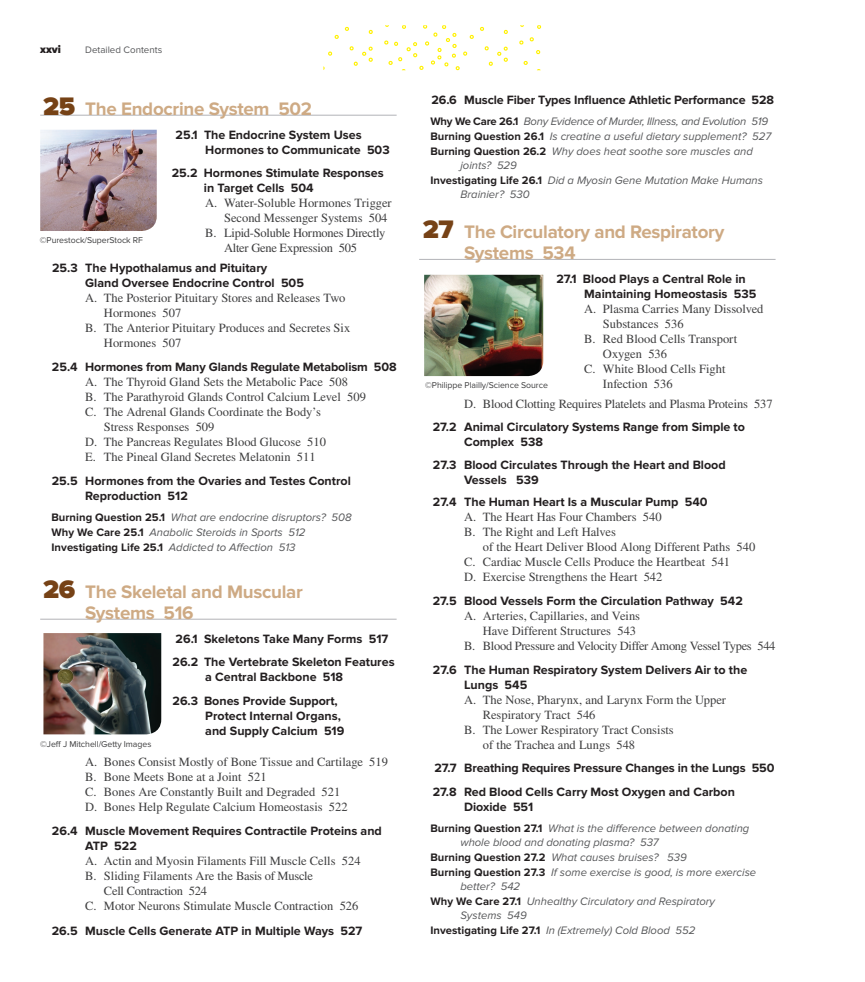
<style>
.page{position:relative;width:865px;height:982px;background:#fff}
.page>*{position:absolute;margin:0;border:0;box-sizing:border-box;transform-origin:0 0}
.fto_tx_ch_tt{font:700 18.75px/20.6px "Proxima Nova";letter-spacing:-.015em;color:#ceaa84}
.fto_tx_hb{font:12.5px/15px "STIX Math Jax Main";color:#3e3e3f}
.fto_tx_ha{font:700 12.5px/15px "Proxima Nova";color:#231f20}
.fto_tx_ha_first{font:700 12.5px/15px "Proxima Nova";color:#231f20}
.fto_tx_hb_indent{font:12.5px/15px "STIX Math Jax Main";color:#3e3e3f}
.fto_tx_hb-2{font:12.5px/15px "STIX Math Jax Main";letter-spacing:-.02em;color:#3e3e3f}
.fto_tx_hb_indent-2{font:12.5px/15px "STIX Math Jax Main";letter-spacing:-.02em;color:#3e3e3f}
.fto_tx_hb-3{font:12.5px "STIX Math Jax Main";letter-spacing:-.025em;color:#3e3e3f}
.fto_tx_box_st{font:italic 11.25px/13.8px "Proxima Nova";color:#57585a}
.fto_tx_box_st_after{font:italic 11.25px/13.8px "Proxima Nova";color:#57585a}
.fto_tx_box_st_after-2{font:italic 11.25px "Proxima Nova";letter-spacing:-.02em;color:#57585a}
.t1{font:900 11.25px "Proxima Nova";color:#231f20}
.t2{font:9.75px "Proxima Nova";color:#57585a}
.bch_fgcr{font:8.75px "Proxima Nova";letter-spacing:-.005em;color:#3e3e3f}
.s1{font-weight:900;font-size:26.25px;color:#764216}
.s2{font-weight:700;font-style:normal;color:#231f20}
</style>
<div class="page">
<hr style="left:40px;top:115px;width:356px;height:1px;background:#b2b3b7">
<hr style="left:40px;top:619px;width:356px;height:1px;background:#b2b3b7">
<img style="left:40px;top:130px;width:117px;height:101px">
<img style="left:43px;top:633px;width:118px;height:101px">
<hr style="left:419px;top:259px;width:356px;height:1px;background:#b2b3b7">
<img style="left:424px;top:275px;width:119px;height:101px">
<svg style="left:349px;top:46px;width:24px;height:20px"></svg>
<svg style="left:369px;top:30px;width:4px;height:4px"></svg>
<svg style="left:328px;top:51px;width:4px;height:5px"></svg>
<svg style="left:334px;top:35px;width:5px;height:4px"></svg>
<svg style="left:345px;top:27px;width:4px;height:4px"></svg>
<svg style="left:484px;top:46px;width:24px;height:20px"></svg>
<svg style="left:504px;top:30px;width:4px;height:4px"></svg>
<svg style="left:480px;top:27px;width:4px;height:4px"></svg>
<svg style="left:519px;top:40px;width:4px;height:5px"></svg>
<svg style="left:537px;top:25px;width:4px;height:4px"></svg>
<svg style="left:523px;top:61px;width:4px;height:4px"></svg>
<svg style="left:529px;top:37px;width:5px;height:4px"></svg>
<svg style="left:536px;top:50px;width:4px;height:4px"></svg>
<svg style="left:384px;top:25px;width:90px;height:45px"></svg>
<p class="t1" style="left:40px;top:43px;width:22px">xxvi</p>
<p class="t2" style="left:85px;top:44px;width:78px">Detailed Contents</p>
<p class="fto_tx_ch_tt" style="left:43px;top:99px;width:270px"><span class="s1">25</span> The Endocrine System 502</p>
<p class="fto_tx_ha_first" style="left:205px;top:127px;width:186px;text-indent:-30px">25.1 The Endocrine System Uses<br>Hormones to Communicate 503</p>
<p class="fto_tx_ha_first" style="left:204px;top:166px;width:181px;text-indent:-32px">25.2 Hormones Stimulate Responses in Target Cells 504</p>
<p class="fto_tx_hb_indent" style="left:224px;top:196px;width:169px;text-indent:-19px">A. Water-Soluble Hormones Trigger<br>Second Messenger Systems 504</p>
<p class="fto_tx_hb_indent-2" style="left:224px;top:226px;width:163px;text-indent:-19px">B. Lipid-Soluble Hormones Directly<br>Alter Gene Expression 505</p>
<p class="fto_tx_ha" style="left:85px;top:261px;width:220px;text-indent:-33px">25.3 The Hypothalamus and Pituitary<br>Gland Oversee Endocrine Control 505</p>
<p class="fto_tx_hb" style="left:104px;top:291px;width:243px;text-indent:-19px">A. The Posterior Pituitary Stores and Releases Two<br>Hormones 507</p>
<p class="fto_tx_hb" style="left:104px;top:321px;width:248px;text-indent:-19px">B. The Anterior Pituitary Produces and Secretes Six<br>Hormones 507</p>
<p class="fto_tx_ha" style="left:52px;top:360px;width:346px">25.4 Hormones from Many Glands Regulate Metabolism 508</p>
<p class="fto_tx_hb" style="left:85px;top:375px;width:264px">A. The Thyroid Gland Sets the Metabolic Pace 508</p>
<p class="fto_tx_hb" style="left:85px;top:390px;width:282px">B. The Parathyroid Glands Control Calcium Level 509</p>
<p class="fto_tx_hb" style="left:104px;top:405px;width:218px;text-indent:-19px">C. The Adrenal Glands Coordinate the Body’s<br>Stress Responses 509</p>
<p class="fto_tx_hb" style="left:85px;top:435px;width:242px">D. The Pancreas Regulates Blood Glucose 510</p>
<p class="fto_tx_hb" style="left:85px;top:450px;width:232px">E. The Pineal Gland Secretes Melatonin 511</p>
<p class="fto_tx_ha" style="left:85px;top:473px;width:267px;text-indent:-33px">25.5 Hormones from the Ovaries and Testes Control<br>Reproduction 512</p>
<p class="fto_tx_box_st_after" style="left:51px;top:511px;width:301px"><span class="s2">Burning Question 25.1</span> What are endocrine disruptors? 508</p>
<p class="fto_tx_box_st" style="left:51px;top:526px;width:255px"><span class="s2">Why We Care 25.1</span> Anabolic Steroids in Sports 512</p>
<p class="fto_tx_box_st" style="left:51px;top:541px;width:245px"><span class="s2">Investigating Life 25.1</span> Addicted to Affection 513</p>
<p class="fto_tx_ch_tt" style="left:85px;top:582px;width:219px;text-indent:-42px"><span class="s1">26</span> The Skeletal and Muscular<br>Systems 516</p>
<p class="fto_tx_ha_first" style="left:175px;top:631px;width:214px">26.1 Skeletons Take Many Forms 517</p>
<p class="fto_tx_ha_first" style="left:205px;top:655px;width:191px;text-indent:-33px">26.2 The Vertebrate Skeleton Features a Central Backbone 518</p>
<p class="fto_tx_ha_first" style="left:205px;top:693px;width:141px;text-indent:-33px">26.3 Bones Provide Support,<br>Protect Internal Organs, and Supply Calcium 519</p>
<p class="fto_tx_hb" style="left:85px;top:755px;width:304px">A. Bones Consist Mostly of Bone Tissue and Cartilage 519</p>
<p class="fto_tx_hb" style="left:85px;top:770px;width:183px">B. Bone Meets Bone at a Joint 521</p>
<p class="fto_tx_hb" style="left:85px;top:785px;width:257px">C. Bones Are Constantly Built and Degraded 521</p>
<p class="fto_tx_hb" style="left:85px;top:800px;width:264px">D. Bones Help Regulate Calcium Homeostasis 522</p>
<p class="fto_tx_ha" style="left:85px;top:823px;width:298px;text-indent:-33px">26.4 Muscle Movement Requires Contractile Proteins and<br>ATP 522</p>
<p class="fto_tx_hb" style="left:85px;top:854px;width:277px">A. Actin and Myosin Filaments Fill Muscle Cells 524</p>
<p class="fto_tx_hb-2" style="left:104px;top:869px;width:211px;text-indent:-19px">B. Sliding Filaments Are the Basis of Muscle<br>Cell Contraction 524</p>
<p class="fto_tx_hb" style="left:85px;top:899px;width:275px">C. Motor Neurons Stimulate Muscle Contraction 526</p>
<p class="fto_tx_ha" style="left:52px;top:923px;width:312px">26.5 Muscle Cells Generate ATP in Multiple Ways 527</p>
<p class="bch_fgcr" style="left:40px;top:235px;width:105px">©Purestock/SuperStock RF</p>
<p class="bch_fgcr" style="left:40px;top:738px;width:113px">©Jeff J Mitchell/Getty Images</p>
<p class="fto_tx_ha" style="left:431px;top:93px;width:344px">26.6 Muscle Fiber Types Influence Athletic Performance 528</p>
<p class="fto_tx_box_st_after-2" style="left:430px;top:115px;width:339px"><span class="s2">Why We Care 26.1</span> Bony Evidence of Murder, Illness, and Evolution 519</p>
<p class="fto_tx_box_st" style="left:430px;top:130px;width:342px"><span class="s2">Burning Question 26.1</span> Is creatine a useful dietary supplement? 527</p>
<p class="fto_tx_box_st" style="left:460px;top:145px;width:294px;text-indent:-30px"><span class="s2">Burning Question 26.2</span> Why does heat soothe sore muscles and joints? 529</p>
<p class="fto_tx_box_st" style="left:460px;top:174px;width:304px;text-indent:-30px"><span class="s2">Investigating Life 26.1</span> Did a Myosin Gene Mutation Make Humans<br>Brainier? 530</p>
<p class="fto_tx_ch_tt" style="left:464px;top:222px;width:262px;text-indent:-41px"><span class="s1">27</span> The Circulatory and Respiratory<br>Systems 534</p>
<p class="fto_tx_ha_first" style="left:584px;top:271px;width:174px;text-indent:-28px">27.1 Blood Plays a Central Role in<br>Maintaining Homeostasis 535</p>
<p class="fto_tx_hb_indent" style="left:603px;top:302px;width:162px;text-indent:-19px">A. Plasma Carries Many Dissolved<br>Substances 536</p>
<p class="fto_tx_hb_indent" style="left:603px;top:332px;width:136px;text-indent:-19px">B. Red Blood Cells Transport<br>Oxygen 536</p>
<p class="fto_tx_hb_indent" style="left:603px;top:362px;width:124px;text-indent:-19px">C. White Blood Cells Fight<br>Infection 536</p>
<p class="fto_tx_hb" style="left:464px;top:397px;width:310px">D. Blood Clotting Requires Platelets and Plasma Proteins 537</p>
<p class="fto_tx_ha" style="left:464px;top:419px;width:282px;text-indent:-31px">27.2 Animal Circulatory Systems Range from Simple to<br>Complex 538</p>
<p class="fto_tx_ha" style="left:464px;top:457px;width:263px;text-indent:-31px">27.3 Blood Circulates Through the Heart and Blood<br>Vessels 539</p>
<p class="fto_tx_ha" style="left:433px;top:494px;width:276px">27.4 The Human Heart Is a Muscular Pump 540</p>
<p class="fto_tx_hb" style="left:464px;top:510px;width:199px">A. The Heart Has Four Chambers 540</p>
<p class="fto_tx_hb" style="left:483px;top:525px;width:274px;text-indent:-19px">B. The Right and Left Halves<br>of the Heart Deliver Blood Along Different Paths 540</p>
<p class="fto_tx_hb" style="left:464px;top:555px;width:267px">C. Cardiac Muscle Cells Produce the Heartbeat 541</p>
<p class="fto_tx_hb" style="left:464px;top:570px;width:200px">D. Exercise Strengthens the Heart 542</p>
<p class="fto_tx_ha" style="left:432px;top:593px;width:311px">27.5 Blood Vessels Form the Circulation Pathway 542</p>
<p class="fto_tx_hb" style="left:483px;top:609px;width:159px;text-indent:-19px">A. Arteries, Capillaries, and Veins<br>Have Different Structures 543</p>
<p class="fto_tx_hb-3" style="left:464px;top:637px;width:313px">B. Blood Pressure and Velocity Differ Among Vessel Types 544</p>
<p class="fto_tx_ha" style="left:464px;top:662px;width:284px;text-indent:-31px">27.6 The Human Respiratory System Delivers Air to the<br>Lungs 545</p>
<p class="fto_tx_hb" style="left:483px;top:692px;width:245px;text-indent:-19px">A. The Nose, Pharynx, and Larynx Form the Upper<br>Respiratory Tract 546</p>
<p class="fto_tx_hb" style="left:483px;top:722px;width:192px;text-indent:-19px">B. The Lower Respiratory Tract Consists of the Trachea and Lungs 548</p>
<p class="fto_tx_ha" style="left:434px;top:761px;width:341px">27.7 Breathing Requires Pressure Changes in the Lungs 550</p>
<p class="fto_tx_ha" style="left:464px;top:784px;width:272px;text-indent:-31px">27.8 Red Blood Cells Carry Most Oxygen and Carbon<br>Dioxide 551</p>
<p class="fto_tx_box_st_after" style="left:460px;top:822px;width:290px;text-indent:-30px"><span class="s2">Burning Question 27.1</span> What is the difference between donating whole blood and donating plasma? 537</p>
<p class="fto_tx_box_st" style="left:430px;top:850px;width:258px"><span class="s2">Burning Question 27.2</span> What causes bruises? 539</p>
<p class="fto_tx_box_st" style="left:460px;top:865px;width:297px;text-indent:-30px"><span class="s2">Burning Question 27.3</span> If some exercise is good, is more exercise better? 542</p>
<p class="fto_tx_box_st" style="left:460px;top:894px;width:256px;text-indent:-30px"><span class="s2">Why We Care 27.1</span> Unhealthy Circulatory and Respiratory<br>Systems 549</p>
<p class="fto_tx_box_st" style="left:430px;top:923px;width:266px"><span class="s2">Investigating Life 27.1</span> In (Extremely) Cold Blood 552</p>
<p class="bch_fgcr" style="left:425px;top:380px;width:124px">©Philippe Plailly/Science Source</p>
</div>
